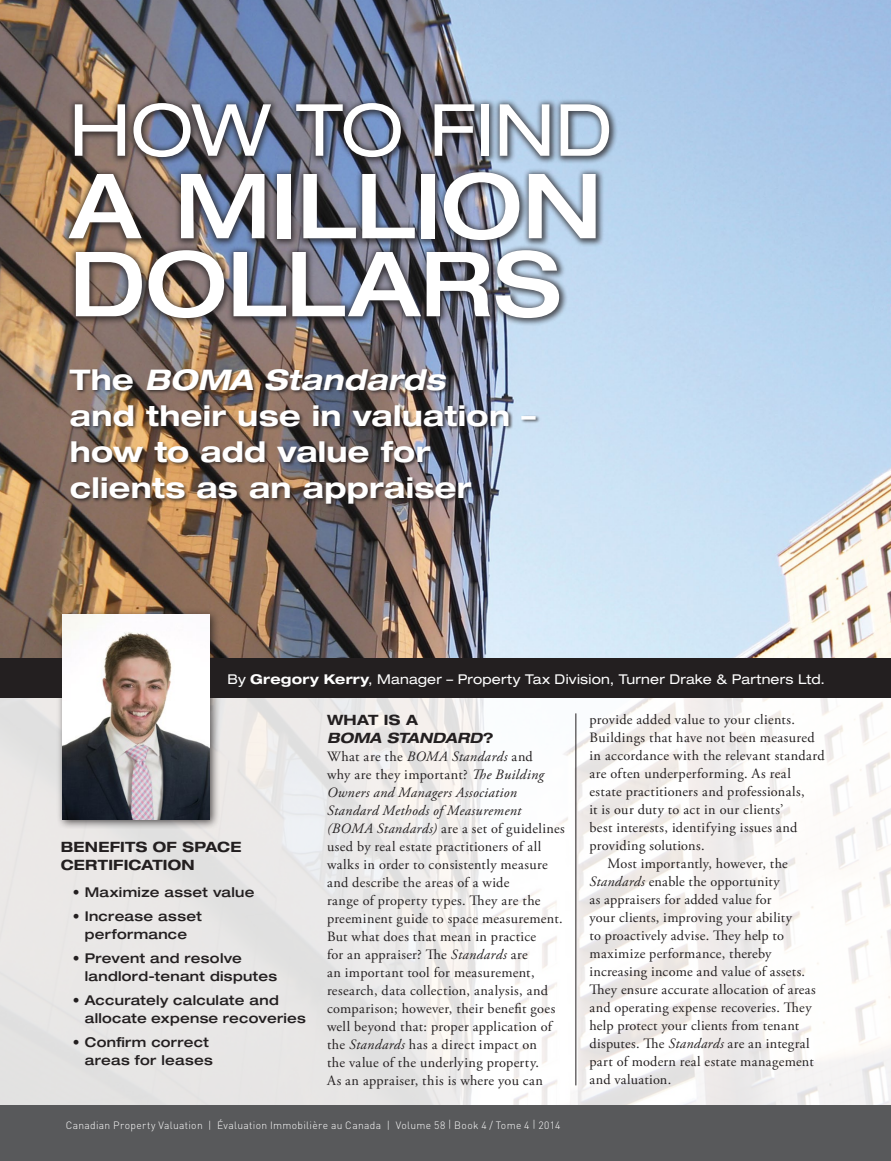
<style>
.page{position:relative;width:891px;height:1161px;background:#fff}
.page>*{position:absolute;margin:0;border:0;box-sizing:border-box;transform-origin:0 0}
.BT{font:500 expanded 90px/78px "Helvetica Neue";letter-spacing:-.005em;color:#fff}
.BT-2{font:expanded 72px "Helvetica Neue";letter-spacing:-.015em;color:#fff}
.BT-3{font:700 expanded 28.5px/36px "Helvetica Neue";letter-spacing:.01em;color:#fff}
.BT-4{font:14.25px/18px "Adobe Garamond Pro";letter-spacing:.02em;color:#231f20}
.BT-5{font:700 expanded 14.25px/18px "Helvetica Neue";letter-spacing:.015em;color:#231f20}
.BT-6{font:italic 700 expanded 14.25px/18px "Helvetica Neue";letter-spacing:-.005em;color:#231f20}
.BT_Hang{font:500 expanded 13.5px/18px "Helvetica Neue";letter-spacing:.02em;color:#231f20}
.BT-7{font:expanded 13.5px "Helvetica Neue";letter-spacing:.015em;color:#fff}
.t1{font:300 10.5px "DIN";letter-spacing:.03em;color:#fff}
.s1{font-style:italic}
.s2{font-weight:700}
.s3{font-style:normal}
</style>
<div class="page">
<img style="left:0;top:0;width:891px;height:658px">
<div style="left:62px;top:97px;width:556px;height:230px;background:#231f20;opacity:.75"></div>
<svg style="left:0;top:698px;width:891px;height:408px;fill:#eeebea"></svg>
<hr style="left:576px;top:713px;width:1px;height:372px;background:#231f20">
<div style="left:69px;top:368px;width:471px;height:141px;background:#231f20;opacity:.75"></div>
<div style="left:0;top:658px;width:891px;height:40px;background:#231f20"></div>
<div style="left:56px;top:609px;width:164px;height:220px;background:#231f20;opacity:.75"></div>
<img style="left:63px;top:615px;width:147px;height:204px">
<div style="left:0;top:1106px;width:891px;height:55px;background:#58595b"></div>
<p class="BT-2" style="left:69px;top:86px;width:545px">HOW TO FIND</p>
<p class="BT" style="left:69px;top:165px;width:534px">A MILLION<br>DOLLARS</p>
<p class="BT-3" style="left:70px;top:361px;width:467px">The <span class="s1">BOMA Standards<br></span>and their use in valuation – how to add value for clients as an appraiser</p>
<p class="BT-7" style="left:227px;top:671px;width:599px">By <span class="s2">Gregory Kerry</span>, Manager – Property Tax Division, Turner Drake &amp; Partners Ltd.</p>
<p class="BT-5" style="left:61px;top:838px;width:182px">BENEFITS OF SPACE<br>CERTIFICATION</p>
<p class="BT_Hang" style="left:73px;top:883px;width:183px">• Maximize asset value</p>
<p class="BT_Hang" style="left:73px;top:907px;width:131px;text-align:center">• Increase asset performance</p>
<p class="BT_Hang" style="left:85px;top:949px;width:194px;text-indent:-12px">• Prevent and resolve landlord-tenant disputes</p>
<p class="BT_Hang" style="left:85px;top:991px;width:223px;text-indent:-12px">• Accurately calculate and allocate expense recoveries</p>
<p class="BT_Hang" style="left:73px;top:1033px;width:141px;text-align:right">• Confirm correct areas for leases</p>
<p class="BT-6" style="left:327px;top:710px;width:168px"><span class="s3">WHAT IS A<br></span>BOMA STANDARD<span class="s3">?</span></p>
<p class="BT-4" style="left:327px;top:748px;width:239px">What are the <span class="s1">BOMA Standards</span> and<br>why are they important? <span class="s1">The Building Owners and Managers Association Standard Methods of Measurement (BOMA Standards)</span> are a set of guidelines used by real estate practitioners of all walks in order to consistently measure and describe the areas of a wide<br>range of property types. They are the preeminent guide to space measurement.<br>But what does that mean in practice<br>for an appraiser? The <span class="s1">Standards</span> are<br>an important tool for measurement, research, data collection, analysis, and comparison; however, their benefit goes well beyond that: proper application of the <span class="s1">Standards</span> has a direct impact on<br>the value of the underlying property.<br>As an appraiser, this is where you can</p>
<p class="t1" style="left:66px;top:1119px;width:496px">Canadian Property Valuation | Évaluation Immobilière au Canada | Volume 58 | Book 4 / Tome 4 | 2014</p>
<p class="BT-4" style="left:590px;top:711px;width:237px">provide added value to your clients.<br>Buildings that have not been measured in accordance with the relevant standard are often underperforming. As real estate practitioners and professionals,<br>it is our duty to act in our clients’<br>best interests, identifying issues and providing solutions.</p>
<p class="BT-4" style="left:590px;top:855px;width:228px;text-indent:18px">Most importantly, however, the <span class="s1">Standards</span> enable the opportunity<br>as appraisers for added value for<br>your clients, improving your ability<br>to proactively advise. They help to maximize performance, thereby increasing income and value of assets.<br>They ensure accurate allocation of areas and operating expense recoveries. They help protect your clients from tenant disputes. The <span class="s1">Standards</span> are an integral part of modern real estate management and valuation.</p>
</div>
